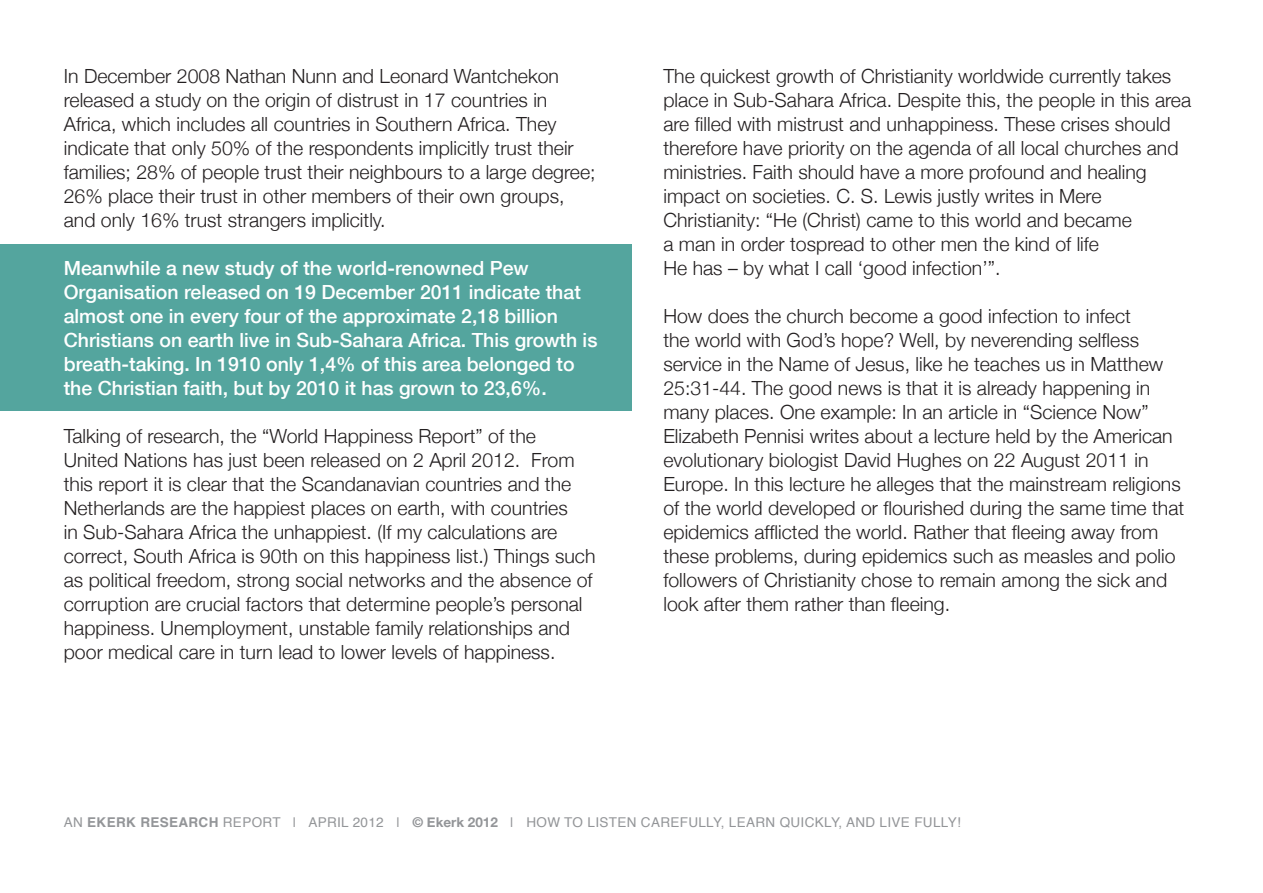
<style>
.page{position:relative;width:1263px;height:893px;background:#fff}
.page>*{position:absolute;margin:0;border:0;box-sizing:border-box;transform-origin:0 0}
.t1{font:300 19.5px/24px "Helvetica Neue";color:#231f20}
.t2{font:500 19.5px/24px "Helvetica Neue";color:#fff}
.t3{font:13.5px "Helvetica";letter-spacing:.025em;color:#939598}
.s1{font-weight:700}
.s2{font-family:"Helvetica Neue";font-weight:700}
</style>
<div class="page">
<div style="left:0;top:244px;width:631px;height:167px;background:#54a59e"></div>
<p class="t1" style="left:64px;top:63px;width:533px">In December 2008 Nathan Nunn and Leonard Wantchekon released a study on the origin of distrust in 17 countries in Africa, which includes all countries in Southern Africa. They indicate that only 50% of the respondents implicitly trust their families; 28% of people trust their neighbours to a large degree; 26% place their trust in other members of their own groups, and only 16% trust strangers implicitly.</p>
<p class="t2" style="left:64px;top:255px;width:466px">Meanwhile a new study of the world-renowned Pew</p>
<p class="t2" style="left:64px;top:279px;width:535px">Organisation released on 19 December 2011 indicate that almost one in every four of the approximate 2,18 billion<br>Christians on earth live in Sub-Sahara Africa. This growth is</p>
<p class="t2" style="left:64px;top:351px;width:512px">breath-taking. In 1910 only 1,4% of this area belonged to the Christian faith, but by 2010 it has grown to 23,6%.</p>
<p class="t1" style="left:64px;top:423px;width:533px">Talking of research, the “World Happiness Report” of the<br>United Nations has just been released on 2 April 2012. From this report it is clear that the Scandanavian countries and the Netherlands are the happiest places on earth, with countries<br>in Sub-Sahara Africa the unhappiest. (If my calculations are correct, South Africa is 90th on this happiness list.) Things such as political freedom, strong social networks and the absence of corruption are crucial factors that determine people’s personal happiness. Unemployment, unstable family relationships and poor medical care in turn lead to lower levels of happiness.</p>
<p class="t1" style="left:663px;top:63px;width:529px">The quickest growth of Christianity worldwide currently takes place in Sub-Sahara Africa. Despite this, the people in this area are filled with mistrust and unhappiness. These crises should therefore have priority on the agenda of all local churches and</p>
<p class="t1" style="left:663px;top:159px;width:485px">ministries. Faith should have a more profound and healing</p>
<p class="t1" style="left:663px;top:183px;width:440px">impact on societies. C. S. Lewis justly writes in Mere</p>
<p class="t1" style="left:663px;top:207px;width:470px">Christianity: “He (Christ) came to this world and became</p>
<p class="t1" style="left:663px;top:231px;width:437px">a man in order tospread to other men the kind of life</p>
<p class="t1" style="left:663px;top:255px;width:339px">He has – by what I call ‘good infection’”.</p>
<p class="t1" style="left:663px;top:303px;width:522px">How does the church become a good infection to infect<br>the world with God’s hope? Well, by neverending selfless service in the Name of Jesus, like he teaches us in Matthew 25:31-44. The good news is that it is already happening in many places. One example: In an article in “Science Now” Elizabeth Pennisi writes about a lecture held by the American evolutionary biologist David Hughes on 22 August 2011 in Europe. In this lecture he alleges that the mainstream religions of the world developed or flourished during the same time that epidemics afflicted the world. Rather that fleeing away from these problems, during epidemics such as measles and polio followers of Christianity chose to remain among the sick and look after them rather than fleeing.</p>
<p class="t3" style="left:64px;top:812px;width:898px">AN <span class="s1">EKERK RESEARCH</span> REPORT | APRIL 2012 | <span class="s2">© Ekerk 2012</span> | HOW TO LISTEN CAREFULLY, LEARN QUICKLY, AND LIVE FULLY!</p>
</div>
